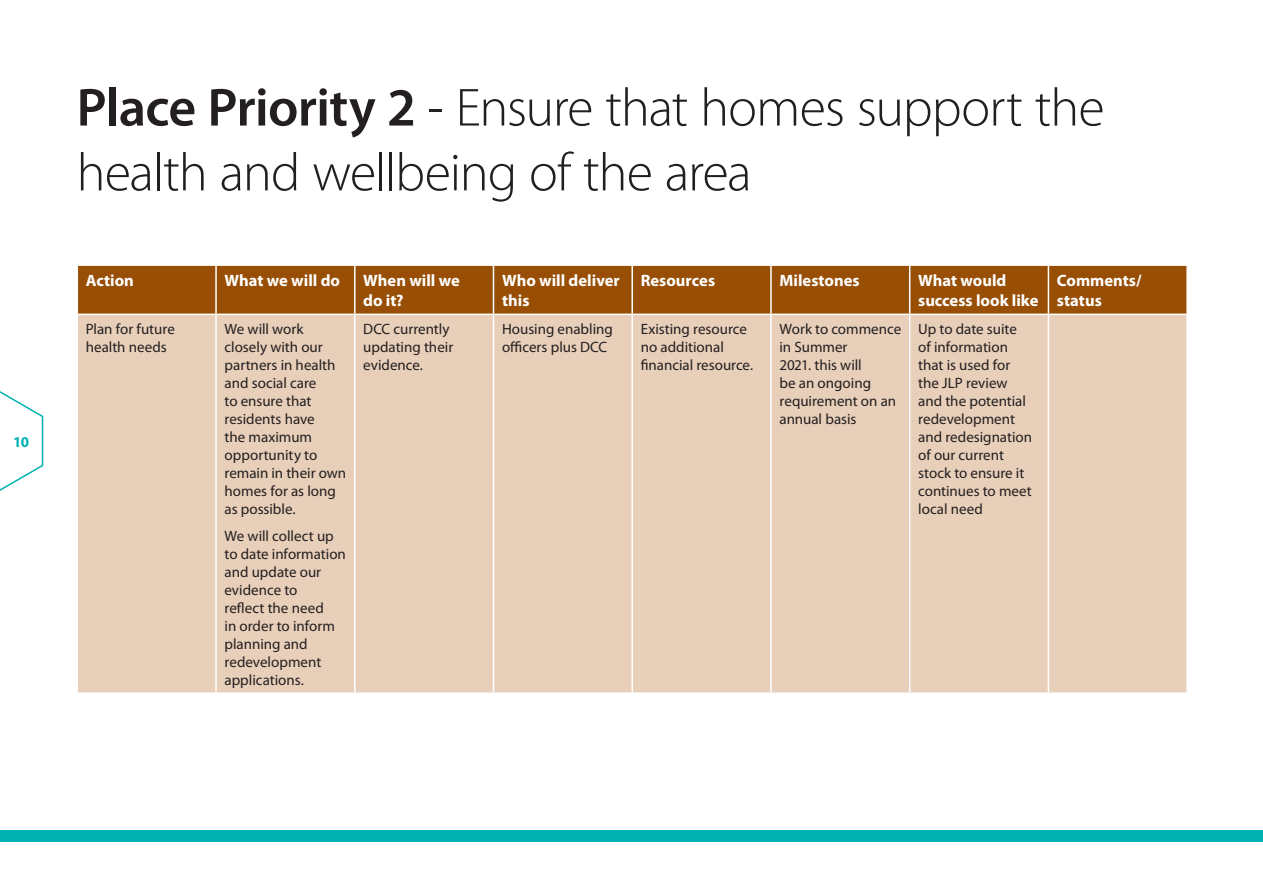
<style>
.page{position:relative;width:1263px;height:893px;background:#fff}
.page>*{position:absolute;margin:0;border:0;box-sizing:border-box;transform-origin:0 0}
.t1{font:300 54px/64.8px "Myriad Pro";letter-spacing:-.02em;color:#231f20}
.t2{font:700 16.5px/19.8px "Myriad Pro";color:#fff}
.t3{font:15px/18px "Myriad Pro";color:#231f20}
.t4{font:700 15px "Myriad Pro";color:#00b1b2}
.s1{font-weight:600}
</style>
<div class="page">
<div style="left:0;top:830px;width:1263px;height:12px;background:#00b1b2"></div>
<svg style="left:0;top:391px;width:44px;height:100px"></svg>
<div style="left:78px;top:266px;width:1108px;height:48px;background:#984f05"></div>
<div style="left:78px;top:315px;width:1108px;height:377px;background:#e8cfb9"></div>
<hr style="left:215px;top:315px;width:2px;height:377px;background:#fff">
<hr style="left:354px;top:315px;width:1px;height:377px;background:#fff">
<hr style="left:493px;top:315px;width:1px;height:377px;background:#fff">
<hr style="left:631px;top:315px;width:2px;height:377px;background:#fff">
<hr style="left:770px;top:315px;width:2px;height:377px;background:#fff">
<hr style="left:909px;top:315px;width:1px;height:377px;background:#fff">
<hr style="left:1048px;top:315px;width:1px;height:377px;background:#fff">
<hr style="left:215px;top:266px;width:2px;height:48px;background:#fff">
<hr style="left:354px;top:266px;width:1px;height:48px;background:#fff">
<hr style="left:493px;top:266px;width:1px;height:48px;background:#fff">
<hr style="left:631px;top:266px;width:2px;height:48px;background:#fff">
<hr style="left:770px;top:266px;width:2px;height:48px;background:#fff">
<hr style="left:909px;top:266px;width:1px;height:48px;background:#fff">
<hr style="left:1048px;top:266px;width:1px;height:48px;background:#fff">
<p class="t4" style="left:13px;top:432px;width:18px">10</p>
<h1 class="t1" style="left:77px;top:75px;width:1029px"><span class="s1">Place Priority 2</span> - Ensure that homes support the health and wellbeing of the area</h1>
<p class="t2" style="left:86px;top:270px;width:50px">Action</p>
<p class="t2" style="left:225px;top:270px;width:117px">What we will do</p>
<p class="t2" style="left:363px;top:270px;width:98px">When will we do it?</p>
<p class="t2" style="left:502px;top:270px;width:119px">Who will deliver this</p>
<p class="t2" style="left:641px;top:270px;width:76px">Resources</p>
<p class="t2" style="left:779px;top:270px;width:82px">Milestones</p>
<p class="t2" style="left:918px;top:270px;width:122px">What would success look like</p>
<p class="t2" style="left:1057px;top:270px;width:86px">Comments/ status</p>
<p class="t3" style="left:86px;top:320px;width:91px">Plan for future health needs</p>
<p class="t3" style="left:225px;top:320px;width:123px">We will work closely with our partners in health and social care<br>to ensure that residents have<br>the maximum opportunity to remain in their own homes for as long as possible.</p>
<p class="t3" style="left:225px;top:526px;width:123px">We will collect up to date information and update our evidence to<br>reflect the need<br>in order to inform planning and redevelopment applications.</p>
<p class="t3" style="left:363px;top:320px;width:91px">DCC currently updating their evidence.</p>
<p class="t3" style="left:502px;top:320px;width:112px">Housing enabling officers plus DCC</p>
<p class="t3" style="left:641px;top:320px;width:114px">Existing resource no additional financial resource.</p>
<p class="t3" style="left:779px;top:320px;width:123px">Work to commence in Summer<br>2021. this will<br>be an ongoing requirement on an annual basis</p>
<p class="t3" style="left:918px;top:320px;width:115px">Up to date suite of information that is used for the JLP review and the potential redevelopment and redesignation of our current stock to ensure it continues to meet local need</p>
</div>
